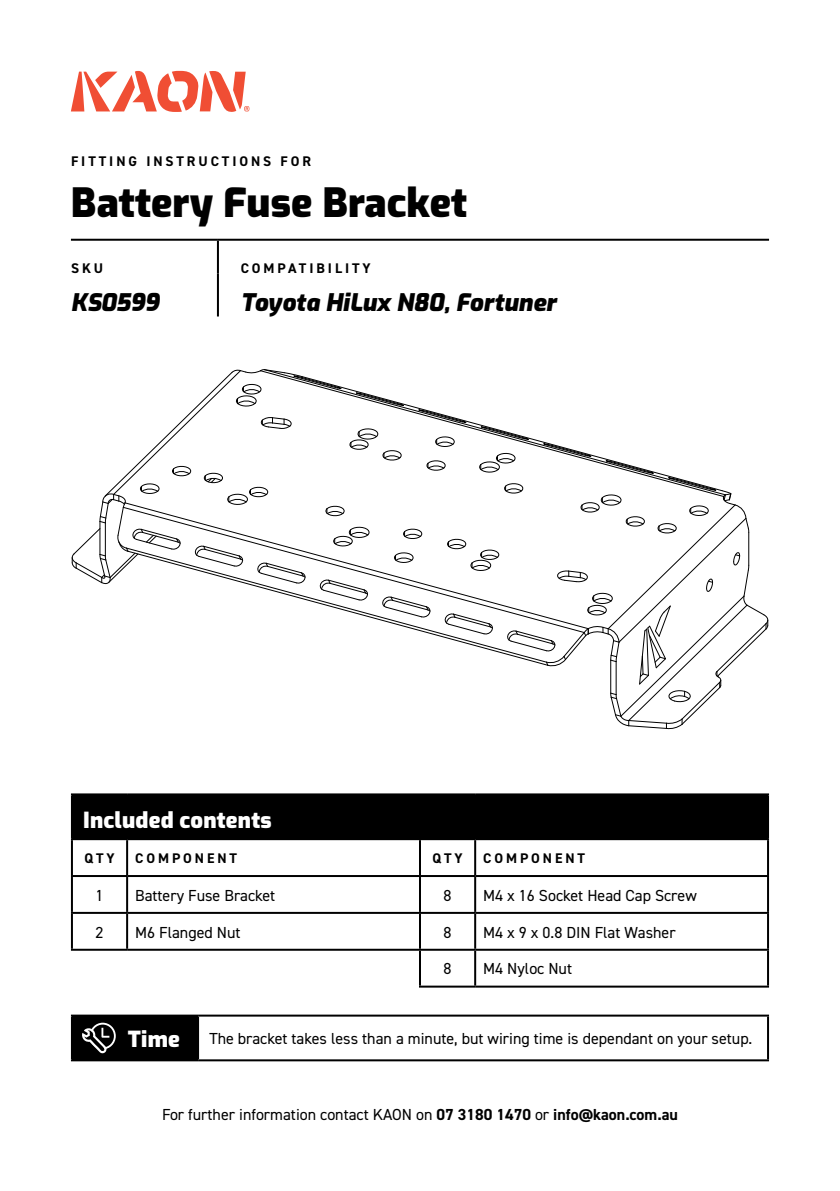
<style>
.page{position:relative;width:840px;height:1191px;background:#fff}
.page>*{position:absolute;margin:0;border:0;box-sizing:border-box;transform-origin:0 0}
.t1{font:900 40px "Exo";color:#000}
.t2{font:italic 900 24px "Exo";color:#000}
.t3{font:900 22px "Exo";letter-spacing:.01em;color:#fff}
.t4{font:16px "DIN2014";color:#000}
.t5{font:700 14px "DIN2014";letter-spacing:.21em;color:#000}
.s1{font-weight:700}
</style>
<div class="page">
<svg style="left:71px;top:71px;width:178px;height:41px"></svg>
<hr style="left:217px;top:241px;width:2px;height:32px;background:#000">
<hr style="left:217px;top:273px;width:2px;height:43px;background:#000">
<hr style="left:71px;top:239px;width:147px;height:2px;background:#000">
<hr style="left:218px;top:239px;width:550px;height:2px;background:#000">
<div style="left:73px;top:795px;width:693px;height:43px;background:#000"></div>
<hr style="left:71px;top:793px;width:56px;height:2px;background:#000">
<hr style="left:71px;top:795px;width:2px;height:43px;background:#000">
<hr style="left:127px;top:793px;width:293px;height:2px;background:#000">
<hr style="left:420px;top:793px;width:55px;height:2px;background:#000">
<hr style="left:419px;top:795px;width:2px;height:43px;background:#000">
<hr style="left:475px;top:793px;width:293px;height:2px;background:#000">
<hr style="left:474px;top:795px;width:2px;height:43px;background:#000">
<hr style="left:766px;top:795px;width:2px;height:43px;background:#000">
<hr style="left:71px;top:838px;width:56px;height:2px;background:#000">
<hr style="left:71px;top:840px;width:2px;height:35px;background:#000">
<hr style="left:127px;top:838px;width:293px;height:2px;background:#000">
<hr style="left:126px;top:840px;width:2px;height:35px;background:#000">
<hr style="left:420px;top:838px;width:55px;height:2px;background:#000">
<hr style="left:419px;top:840px;width:2px;height:35px;background:#000">
<hr style="left:475px;top:838px;width:293px;height:2px;background:#000">
<hr style="left:474px;top:840px;width:2px;height:35px;background:#000">
<hr style="left:766px;top:840px;width:2px;height:35px;background:#000">
<hr style="left:71px;top:875px;width:56px;height:2px;background:#000">
<hr style="left:71px;top:877px;width:2px;height:35px;background:#000">
<hr style="left:127px;top:875px;width:293px;height:2px;background:#000">
<hr style="left:126px;top:877px;width:2px;height:35px;background:#000">
<hr style="left:420px;top:875px;width:55px;height:2px;background:#000">
<hr style="left:419px;top:877px;width:2px;height:35px;background:#000">
<hr style="left:475px;top:875px;width:293px;height:2px;background:#000">
<hr style="left:474px;top:877px;width:2px;height:35px;background:#000">
<hr style="left:766px;top:877px;width:2px;height:35px;background:#000">
<hr style="left:71px;top:912px;width:56px;height:2px;background:#000">
<hr style="left:71px;top:914px;width:2px;height:34px;background:#000">
<hr style="left:127px;top:912px;width:293px;height:2px;background:#000">
<hr style="left:126px;top:914px;width:2px;height:34px;background:#000">
<hr style="left:420px;top:912px;width:55px;height:2px;background:#000">
<hr style="left:419px;top:914px;width:2px;height:34px;background:#000">
<hr style="left:475px;top:912px;width:293px;height:2px;background:#000">
<hr style="left:474px;top:914px;width:2px;height:34px;background:#000">
<hr style="left:766px;top:914px;width:2px;height:34px;background:#000">
<hr style="left:71px;top:948px;width:56px;height:2px;background:#000">
<hr style="left:127px;top:948px;width:293px;height:2px;background:#000">
<hr style="left:420px;top:948px;width:55px;height:2px;background:#000">
<hr style="left:419px;top:950px;width:2px;height:35px;background:#000">
<hr style="left:475px;top:948px;width:293px;height:2px;background:#000">
<hr style="left:474px;top:950px;width:2px;height:35px;background:#000">
<hr style="left:766px;top:950px;width:2px;height:35px;background:#000">
<hr style="left:419px;top:985px;width:56px;height:2px;background:#000">
<hr style="left:475px;top:985px;width:293px;height:2px;background:#000">
<div style="left:72px;top:1015px;width:126px;height:45px;background:#000"></div>
<hr style="left:71px;top:1014px;width:127px;height:2px;background:#000">
<hr style="left:71px;top:1016px;width:2px;height:43px;background:#000">
<hr style="left:198px;top:1014px;width:570px;height:2px;background:#000">
<hr style="left:197px;top:1016px;width:2px;height:43px;background:#000">
<hr style="left:766px;top:1016px;width:2px;height:43px;background:#000">
<hr style="left:71px;top:1059px;width:127px;height:2px;background:#000">
<hr style="left:198px;top:1059px;width:570px;height:2px;background:#000">
<svg style="left:82px;top:1022px;width:34px;height:31px"></svg>
<svg style="left:71px;top:369px;width:697px;height:360px"></svg>
<p class="t5" style="left:71px;top:151px;width:241px">FITTING INSTRUCTIONS FOR</p>
<h1 class="t1" style="left:71px;top:174px;width:398px">Battery Fuse Bracket</h1>
<p class="t5" style="left:71px;top:259px;width:34px">SKU</p>
<p class="t5" style="left:240px;top:259px;width:131px">COMPATIBILITY</p>
<h2 class="t2" style="left:71px;top:284px;width:90px">KS0599</h2>
<h2 class="t2" style="left:240px;top:284px;width:317px">Toyota HiLux N80, Fortuner</h2>
<h3 class="t3" style="left:83px;top:804px;width:190px">Included contents</h3>
<p class="t5" style="left:84px;top:849px;width:32px">QTY</p>
<p class="t5" style="left:135px;top:849px;width:103px">COMPONENT</p>
<p class="t5" style="left:432px;top:849px;width:32px">QTY</p>
<p class="t5" style="left:483px;top:849px;width:103px">COMPONENT</p>
<p class="t4" style="left:95px;top:885px;width:9px">1</p>
<p class="t4" style="left:135px;top:885px;width:142px">Battery Fuse Bracket</p>
<p class="t4" style="left:443px;top:885px;width:9px">8</p>
<p class="t4" style="left:483px;top:885px;width:215px">M4 x 16 Socket Head Cap Screw</p>
<p class="t4" style="left:95px;top:922px;width:9px">2</p>
<p class="t4" style="left:135px;top:922px;width:107px">M6 Flanged Nut</p>
<p class="t4" style="left:443px;top:922px;width:9px">8</p>
<p class="t4" style="left:483px;top:922px;width:194px">M4 x 9 x 0.8 DIN Flat Washer</p>
<p class="t4" style="left:443px;top:959px;width:9px">8</p>
<p class="t4" style="left:483px;top:959px;width:90px">M4 Nyloc Nut</p>
<h3 class="t3" style="left:128px;top:1022px;width:54px">Time</h3>
<p class="t4" style="left:209px;top:1028px;width:544px">The bracket takes less than a minute, but wiring time is dependant on your setup.</p>
<p class="t4" style="left:162px;top:1104px;width:517px">For further information contact KAON on <span class="s1">07 3180 1470</span> or <span class="s1">info@kaon.com.au</span></p>
</div>
